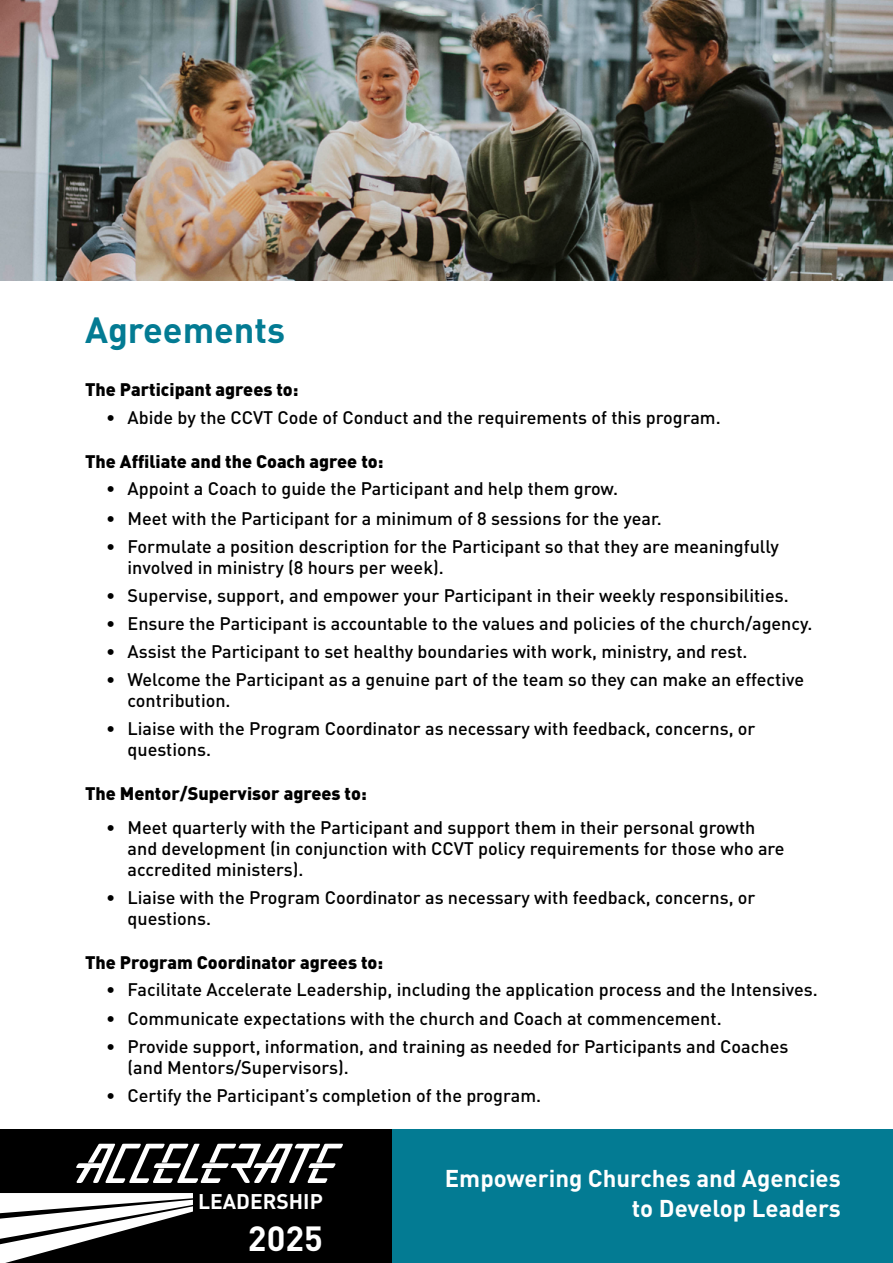
<style>
.page{position:relative;width:893px;height:1263px;background:#fff}
.page>*{position:absolute;margin:0;border:0;box-sizing:border-box;transform-origin:0 0}
.Heading_1{font:700 36px "DIN Pro";color:#037b93}
.t1{font:700 34.5px "DIN Pro";color:#fff}
.t2{font:700 24px "DIN Pro";color:#fff}
.t3{font:700 21px "DIN Pro";color:#fff}
.t4{font:500 18px/21px "DIN Pro";color:#000}
.Intro_Paragraph{font:900 18px "DIN Pro";color:#000}
</style>
<div class="page">
<img style="left:0;top:0;width:893px;height:281px">
<div style="left:1px;top:1129px;width:392px;height:133px;background:#000"></div>
<div style="left:393px;top:1129px;width:500px;height:134px;background:#037b93"></div>
<svg style="left:76px;top:1144px;width:267px;height:39px"></svg>
<svg style="left:0;top:1193px;width:193px;height:70px"></svg>
<p class="Heading_1" style="left:85px;top:306px;width:202px">Agreements</p>
<p class="Intro_Paragraph" style="left:85px;top:377px;width:215px">The Participant agrees to:</p>
<p class="t4" style="left:106px;top:406px;width:616px">• Abide by the CCVT Code of Conduct and the requirements of this program.</p>
<p class="Intro_Paragraph" style="left:85px;top:449px;width:300px">The Affiliate and the Coach agree to:</p>
<p class="t4" style="left:106px;top:478px;width:513px">• Appoint a Coach to guide the Participant and help them grow.</p>
<p class="t4" style="left:106px;top:507px;width:557px">• Meet with the Participant for a minimum of 8 sessions for the year.</p>
<p class="t4" style="left:128px;top:535px;width:653px;text-indent:-21px">• Formulate a position description for the Participant so that they are meaningfully involved in ministry (8 hours per week).</p>
<p class="t4" style="left:106px;top:584px;width:684px">• Supervise, support, and empower your Participant in their weekly responsibilities.</p>
<p class="t4" style="left:106px;top:612px;width:708px">• Ensure the Participant is accountable to the values and policies of the church/agency.</p>
<p class="t4" style="left:106px;top:640px;width:643px">• Assist the Participant to set healthy boundaries with work, ministry, and rest.</p>
<p class="t4" style="left:128px;top:668px;width:678px;text-indent:-21px">• Welcome the Participant as a genuine part of the team so they can make an effective contribution.</p>
<p class="t4" style="left:128px;top:717px;width:629px;text-indent:-21px">• Liaise with the Program Coordinator as necessary with feedback, concerns, or questions.</p>
<p class="Intro_Paragraph" style="left:85px;top:781px;width:283px">The Mentor/Supervisor agrees to:</p>
<p class="t4" style="left:128px;top:816px;width:658px;text-indent:-21px">• Meet quarterly with the Participant and support them in their personal growth and development (in conjunction with CCVT policy requirements for those who are accredited ministers).</p>
<p class="t4" style="left:128px;top:886px;width:629px;text-indent:-21px">• Liaise with the Program Coordinator as necessary with feedback, concerns, or questions.</p>
<p class="Intro_Paragraph" style="left:85px;top:950px;width:300px">The Program Coordinator agrees to:</p>
<p class="t4" style="left:106px;top:979px;width:713px">• Facilitate Accelerate Leadership, including the application process and the Intensives.</p>
<p class="t4" style="left:106px;top:1007px;width:617px">• Communicate expectations with the church and Coach at commencement.</p>
<p class="t4" style="left:128px;top:1035px;width:662px;text-indent:-21px">• Provide support, information, and training as needed for Participants and Coaches (and Mentors/Supervisors).</p>
<p class="t4" style="left:106px;top:1084px;width:436px">• Certify the Participant’s completion of the program.</p>
<p class="t3" style="left:198px;top:1187px;width:126px">LEADERSHIP</p>
<p class="t1" style="left:248px;top:1215px;width:76px">2025</p>
<p class="t2" style="left:445px;top:1162px;width:397px">Empowering Churches and Agencies</p>
<p class="t2" style="left:632px;top:1192px;width:210px">to Develop Leaders</p>
</div>
